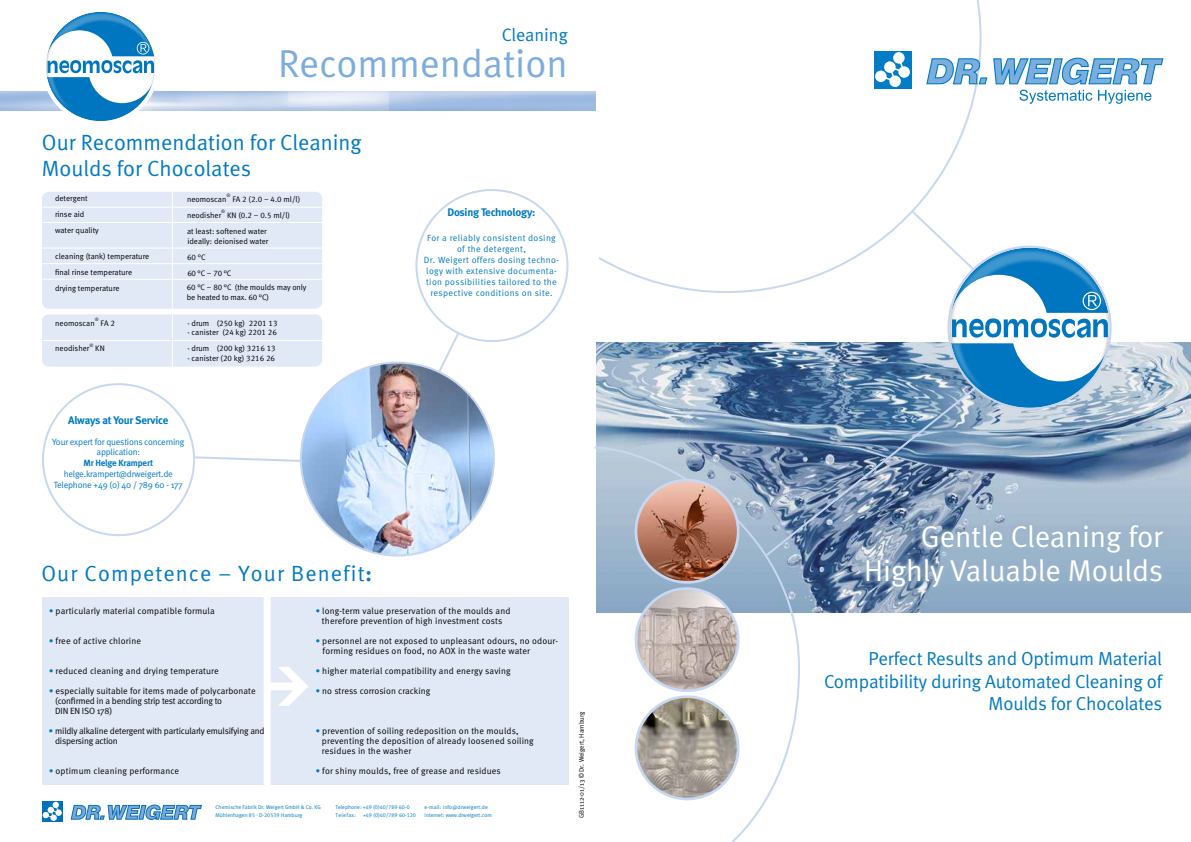
<style>
.page{position:relative;width:1191px;height:842px;background:#fff}
.page>*{position:absolute;margin:0;border:0;box-sizing:border-box;transform-origin:0 0}
.t1{font:39px "Meta Normal";color:#7caddd}
.t2{font:30.1px/34px "Meta Normal";color:#fff;text-align:right}
.t3{font:22px/26.4px "Meta Normal LF";color:#007ac2}
.t4{font:22px "Meta Normal LF";letter-spacing:.05em;color:#007ac2}
.t5{font:18.8px/22.5px "Meta Normal";letter-spacing:-.01em;color:#007ac2;text-align:right}
.t6{font:18px "Meta Normal";letter-spacing:-.005em;color:#007ac2}
.t7{font:700 11px "Meta";letter-spacing:-.02em;color:#007ac2}
.t8{font:9px/10px "Meta Normal";letter-spacing:.015em;color:#000}
.t9{font:9px/11px "Meta Normal";letter-spacing:.035em;color:#007ac2;text-align:center}
.t10{font:9px/10px "Meta Normal";letter-spacing:-.005em;color:#000}
.t11{font:9px/10.8px "Meta Normal";letter-spacing:-.02em;color:#007ac2;text-align:center}
.t12{font:9px/10px "Meta Normal";letter-spacing:-.02em;color:#000}
.t13{font:700 9px "Meta";letter-spacing:-.02em;color:#007ac2}
.t14{font:8px/16px "Meta Normal LF";color:#000}
.t15{font:6.7px "Meta Normal";color:#000}
.t16{font:5.5px "Meta Normal LF";color:#007ac2}
.t17{font:5.5px "Meta Normal LF";letter-spacing:.02em;color:#007ac2}
.t18{font:5.5px "Meta Normal LF";letter-spacing:.06em;color:#007ac2}
.t19{font:4.6px "Meta Normal LF";color:#000}
.s1{font-family:"Meta";font-weight:700}
.s2{font-family:"Meta Black LF";color:#007ac2}
.s3{font-family:"Arial Narrow";font-weight:700}
.s4{font-family:"Arial"}
</style>
<div class="page">
<img style="left:596px;top:343px;width:595px;height:269px">
<svg style="left:594px;top:446px;width:207px;height:396px"></svg>
<img style="left:636px;top:697px;width:101px;height:102px">
<div style="left:634px;top:695px;width:105px;height:105px;border:3px solid #c7d8f0;border-radius:50%"></div>
<img style="left:636px;top:588px;width:102px;height:103px;border-radius:51px">
<div style="left:634px;top:587px;width:105px;height:105px;border:3px solid #c7d8f0;border-radius:50%"></div>
<img style="left:636px;top:480px;width:102px;height:102px;border-radius:51px">
<div style="left:634px;top:479px;width:105px;height:105px;border:3px solid #c7d8f0;border-radius:50%"></div>
<svg style="left:598px;top:0;width:384px;height:293px"></svg>
<div style="left:874px;top:51px;width:37px;height:37px;background:#007dc5"></div>
<svg style="left:875px;top:52px;width:35px;height:35px"></svg>
<svg style="left:925px;top:57px;width:238px;height:47px"></svg>
<svg style="left:764px;top:209px;width:345px;height:349px"></svg>
<svg style="left:127px;top:263px;width:367px;height:199px"></svg>
<img style="left:46px;top:91px;width:1px;height:20px">
<svg style="left:47px;top:13px;width:108px;height:107px"></svg>
<div style="left:42px;top:8px;width:117px;height:117px;border:4px solid #fff;border-radius:50%"></div>
<div style="left:42px;top:192px;width:280px;height:117px;background:#e1e9f6;border-radius:7px"></div>
<div style="left:42px;top:314px;width:280px;height:53px;background:#e1e9f6;border-radius:7px"></div>
<hr style="left:19px;top:207px;width:328px;height:1px;background:#fff">
<hr style="left:19px;top:340px;width:328px;height:1px;background:#fff">
<hr style="left:17px;top:222px;width:344px;height:1px;background:#fff">
<hr style="left:40px;top:248px;width:297px;height:1px;background:#fff">
<hr style="left:0;top:263px;width:337px;height:1px;background:#fff">
<hr style="left:29px;top:279px;width:303px;height:1px;background:#fff">
<hr style="left:172px;top:185px;width:1px;height:126px;background:#fff">
<hr style="left:172px;top:310px;width:1px;height:59px;background:#fff">
<img style="left:301px;top:363px;width:193px;height:192px;border-radius:96px">
<div style="left:43px;top:384px;width:151px;height:151px;background:#fff;border-radius:50%"></div>
<div style="left:42px;top:597px;width:526px;height:187px;background:#e1e9f6"></div>
<div style="left:42px;top:801px;width:20px;height:21px;background:#0072bc"></div>
<svg style="left:43px;top:802px;width:19px;height:19px"></svg>
<svg style="left:70px;top:804px;width:132px;height:16px"></svg>
<div style="left:264px;top:581px;width:7px;height:212px;background:#fff"></div>
<svg style="left:271px;top:667px;width:37px;height:39px"></svg>
<svg style="left:860px;top:519px;width:309px;height:74px;background:#92abc4"></svg>
<h3 class="t6" style="left:502px;top:24px;width:68px">Cleaning</h3>
<h1 class="t1" style="left:278px;top:40px;width:291px">Recommendation</h1>
<h3 class="t3" style="left:42px;top:129px;width:321px">Our Recommendation for Cleaning<br>Moulds for Chocolates</h3>
<p class="t14" style="left:55px;top:190px;width:45px">detergent rinse aid water quality</p>
<p class="t14" style="left:55px;top:248px;width:96px">cleaning (tank) temperature final rinse temperature drying temperature</p>
<p class="t19" style="left:226px;top:193px;width:6px">®</p>
<p class="t14" style="left:232px;top:191px;width:69px">FA 2 (2.0 – 4.0 ml/l)</p>
<p class="t14" style="left:187px;top:191px;width:41px">neomoscan</p>
<p class="t19" style="left:221px;top:209px;width:6px">®</p>
<p class="t14" style="left:187px;top:207px;width:104px;text-indent:40px">KN (0.2 – 0.5 ml/l) at least: softened water</p>
<p class="t14" style="left:187px;top:233px;width:83px">ideally: deionised water<br>60 °C<br>60 °C – 70 °C</p>
<p class="t14" style="left:187px;top:282px;width:121px;line-height:9.6px">60 °C – 80 °C (the moulds may only be heated to max. 60 °C)</p>
<p class="t14" style="left:187px;top:207px;width:36px">neodisher</p>
<p class="t19" style="left:95px;top:317px;width:6px">®</p>
<p class="t14" style="left:101px;top:315px;width:16px">FA 2</p>
<p class="t14" style="left:187px;top:315px;width:92px">- drum (250 kg) 2201 13</p>
<p class="t14" style="left:187px;top:324px;width:91px">- canister (24 kg) 2201 26</p>
<p class="t14" style="left:55px;top:315px;width:41px">neomoscan</p>
<p class="t19" style="left:89px;top:342px;width:6px">®</p>
<p class="t14" style="left:95px;top:340px;width:11px">KN</p>
<p class="t14" style="left:187px;top:340px;width:90px">- drum (200 kg) 3216 13</p>
<p class="t14" style="left:187px;top:350px;width:89px">- canister (20 kg) 3216 26</p>
<p class="t14" style="left:55px;top:340px;width:36px">neodisher</p>
<p class="t7" style="left:68px;top:413px;width:101px">Always at Your Service</p>
<p class="t11" style="left:52px;top:436px;width:134px">Your expert for questions concerning application:</p>
<p class="t13" style="left:84px;top:458px;width:71px">Mr Helge Krampert</p>
<p class="t11" style="left:54px;top:468px;width:131px">helge.krampert@drweigert.de<br>Telephone +49 (0) 40 / 789 60 - 177</p>
<p class="t7" style="left:447px;top:206px;width:89px">Dosing Technology:</p>
<p class="t9" style="left:424px;top:232px;width:137px">For a reliably consistent dosing of the detergent,<br>Dr. Weigert offers dosing techno&shy;logy with extensive documenta&shy;tion possibilities tailored to the respective conditions on site.</p>
<h3 class="t4" style="left:41px;top:560px;width:332px">Our Competence – Your Benefit<span class="s1">:</span></h3>
<p class="t8" style="left:49px;top:606px;width:167px"><span class="s2">•</span> particularly material compatible formula</p>
<p class="t8" style="left:49px;top:636px;width:93px"><span class="s2">•</span> free of active chlorine</p>
<p class="t8" style="left:49px;top:666px;width:171px"><span class="s2">•</span> reduced cleaning and drying temperature</p>
<p class="t10" style="left:55px;top:686px;width:202px;text-indent:-6px"><span class="s2">•</span> especially suitable for items made of polycarbonate (confirmed in a bending strip test according to<br>DIN EN ISO 178)</p>
<p class="t12" style="left:55px;top:726px;width:211px;text-indent:-6px"><span class="s2">•</span> mildly alkaline detergent with particularly emulsifying and dispersing action</p>
<p class="t8" style="left:49px;top:766px;width:131px"><span class="s2">•</span> optimum cleaning performance</p>
<p class="t8" style="left:316px;top:605px;width:196px;text-align:center"><span class="s2">•</span> long-term value preservation of the moulds and therefore prevention of high investment costs</p>
<p class="t8" style="left:323px;top:635px;width:237px;text-indent:-7px"><span class="s2">•</span> personnel are not exposed to unpleasant odours, no odour&shy;forming residues on food, no AOX in the waste water</p>
<p class="t8" style="left:316px;top:665px;width:196px"><span class="s2">•</span> higher material compatibility and energy saving</p>
<p class="t8" style="left:316px;top:685px;width:116px"><span class="s2">•</span> no stress corrosion cracking</p>
<p class="t8" style="left:322px;top:725px;width:213px;text-indent:-6px"><span class="s2">•</span> prevention of soiling redeposition on the moulds, preventing the deposition of already loosened soiling residues in the washer</p>
<p class="t8" style="left:316px;top:765px;width:186px"><span class="s2">•</span> for shiny moulds, free of grease and residues</p>
<p class="t16" style="left:215px;top:804px;width:107px">Chemische Fabrik Dr. Weigert GmbH &amp; Co. KG</p>
<p class="t16" style="left:335px;top:804px;width:76px">Telephone: +49 (0)40/789 60-0</p>
<p class="t17" style="left:424px;top:804px;width:65px">e-mail: info@drweigert.de</p>
<p class="t16" style="left:215px;top:812px;width:88px">Mühlenhagen 85 <span class="s3">·</span> D-20539 Hamburg</p>
<p class="t18" style="left:335px;top:812px;width:22px">Telefax:</p>
<p class="t16" style="left:363px;top:812px;width:54px">+49 (0)40/789 60-120</p>
<p class="t16" style="left:424px;top:812px;width:69px">internet: www.drweigert.com</p>
<p class="t15" style="left:577px;top:818px;width:108px;rotate:-90deg">GB1112-01/13 <span class="s4">©</span> Dr. Weigert, Hamburg</p>
<h2 class="t2" style="left:864px;top:519px;width:300px">Gentle Cleaning for<br>Highly Valuable Moulds</h2>
<h3 class="t5" style="left:824px;top:647px;width:339px">Perfect Results and Optimum Material<br>Compatibility during Automated Cleaning of<br>Moulds for Chocolates</h3>
</div>
